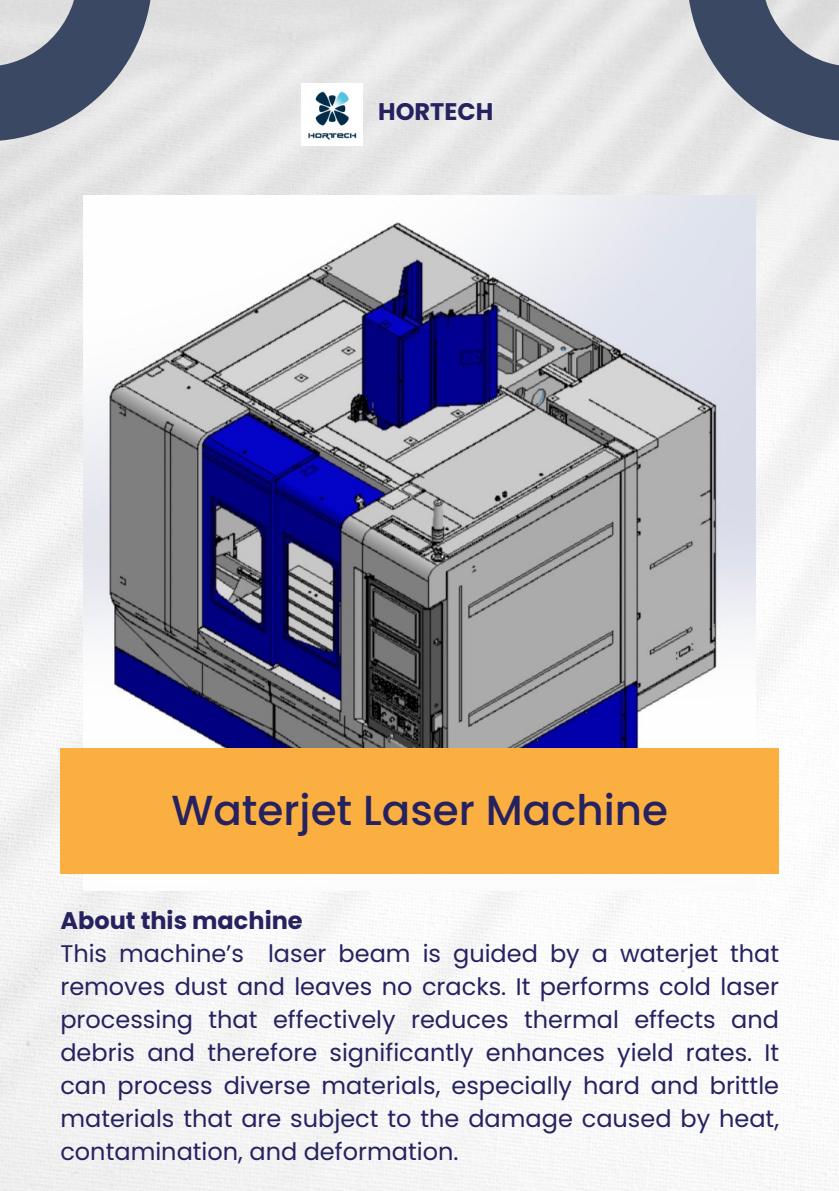
<style>
.page{position:relative;width:839px;height:1191px;background:#fff}
.page>*{position:absolute;margin:0;border:0;box-sizing:border-box;transform-origin:0 0}
.t1{font:500 42px "Poppins";color:#262260}
.t2{font:24px/33px "Poppins";color:#262260;text-align:justify}
.t3{font:700 24px "Poppins";color:#262260}
</style>
<div class="page">
<img style="left:0;top:0;width:838px;height:1191px">
<img style="left:84px;top:195px;width:671px;height:696px">
<div style="left:60px;top:748px;width:719px;height:126px;background:#faaf40"></div>
<svg style="left:0;top:0;width:152px;height:141px;background:#838b9a"></svg>
<svg style="left:687px;top:0;width:151px;height:141px;background:#838b9a"></svg>
<img style="left:301px;top:84px;width:62px;height:61px">
<p class="t3" style="left:378px;top:95px;width:117px">HORTECH</p>
<h1 class="t1" style="left:171px;top:781px;width:498px">Waterjet Laser Machine</h1>
<p class="t3" style="left:60px;top:904px;width:244px">About this machine</p>
<p class="t2" style="left:60px;top:937px;width:720px">This machine’s laser beam is guided by a waterjet that removes dust and leaves no cracks. It performs cold laser processing that effectively reduces thermal effects and debris and therefore significantly enhances yield rates. It can process diverse materials, especially hard and brittle materials that are subject to the damage caused by heat, contamination, and deformation.</p>
</div>
